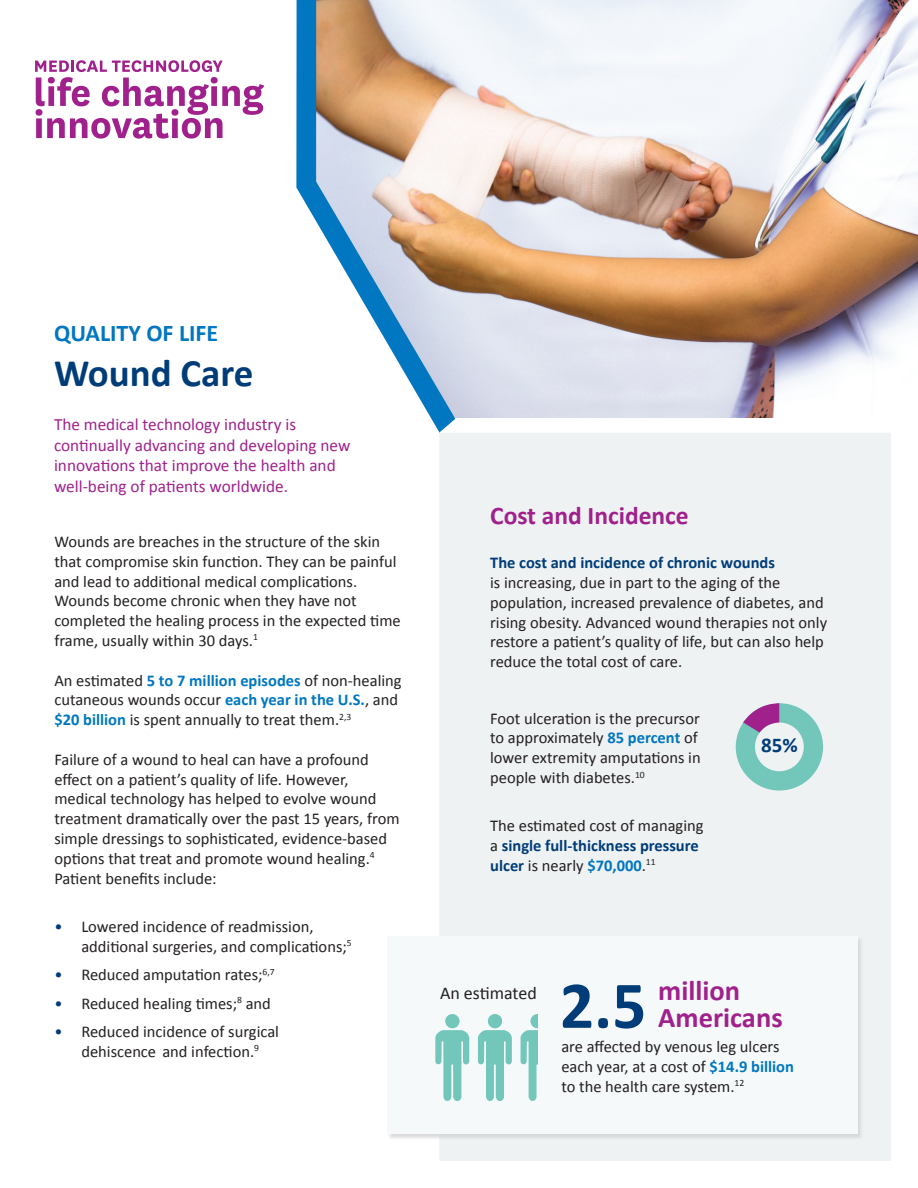
<style>
.page{position:relative;width:918px;height:1188px;background:#fff}
.page>*{position:absolute;margin:0;border:0;box-sizing:border-box;transform-origin:0 0}
.t1{font:700 67.5px "Calibri";color:#003d78}
.t2{font:700 39px "Calibri";color:#003d78}
.t3{font:700 28.5px "Calibri";color:#a0218c}
.t4{font:700 25.5px "Calibri";color:#a0218c}
.t5{font:700 24px "Calibri";color:#0077c0}
.t6{font:700 21px "Calibri";color:#003d78}
.t7{font:18px "Calibri";color:#231f20}
.t8{font:17.25px/20.7px "Calibri";color:#a0218c}
.t9{font:16.5px/19.8px "Calibri";color:#231f20}
.t10{font:700 16.5px "Calibri";color:#003d78}
.s1{font-weight:700;color:#0077c0}
.s2{color:#003d78}
.s3{font-weight:700;color:#003d78}
</style>
<div class="page">
<img style="left:296px;top:0;width:622px;height:432px">
<div style="left:439px;top:433px;width:452px;height:728px;background:#eff2f3"></div>
<svg style="left:439px;top:418px;width:479px;height:15px"></svg>
<svg style="left:736px;top:703px;width:87px;height:87px"></svg>
<div style="left:387px;top:936px;width:476px;height:204px;background:#cfd0d2;opacity:.75"></div>
<div style="left:387px;top:936px;width:470px;height:198px;background:#f5f9fa"></div>
<div style="left:445px;top:1014px;width:15px;height:14px;background:#73c7ba;border-radius:50%"></div>
<svg style="left:435px;top:1030px;width:34px;height:71px"></svg>
<div style="left:488px;top:1014px;width:14px;height:14px;background:#73c7ba;border-radius:50%"></div>
<svg style="left:478px;top:1030px;width:34px;height:71px"></svg>
<svg style="left:520px;top:1014px;width:17px;height:87px"></svg>
<svg style="left:35px;top:60px;width:229px;height:79px"></svg>
<h3 class="t5" style="left:54px;top:318px;width:166px">QUALITY OF LIFE</h3>
<h2 class="t2" style="left:54px;top:348px;width:201px">Wound Care</h2>
<p class="t8" style="left:54px;top:414px;width:298px">The medical technology industry is continually advancing and developing new innovations that improve the health and well-being of patients worldwide.</p>
<p class="t9" style="left:54px;top:532px;width:348px">Wounds are breaches in the structure of the skin that compromise skin function. They can be painful and lead to additional medical complications.<br>Wounds become chronic when they have not completed the healing process in the expected time frame, usually within 30 days.<sup>1</sup></p>
<p class="t9" style="left:54px;top:670px;width:349px">An estimated <span class="s1">5 to 7 million episodes</span> of non-healing cutaneous wounds occur <span class="s1">each year in the U.S.</span>, and <span class="s1">$20 billion</span> is spent annually to treat them.<sup>2,3</sup></p>
<p class="t9" style="left:54px;top:749px;width:347px">Failure of a wound to heal can have a profound effect on a patient’s quality of life. However, medical technology has helped to evolve wound treatment dramatically over the past 15 years, from simple dressings to sophisticated, evidence-based options that treat and promote wound healing.<sup>4<br></sup>Patient benefits include:</p>
<p class="t9" style="left:81px;top:917px;width:272px;text-indent:-27px"><span class="s2">•</span> Lowered incidence of readmission, additional surgeries, and complications;<sup>5</sup></p>
<p class="t9" style="left:54px;top:965px;width:222px"><span class="s2">•</span> Reduced amputation rates;<sup>6,7</sup></p>
<p class="t9" style="left:54px;top:993px;width:218px"><span class="s2">•</span> Reduced healing times;<sup>8</sup> and</p>
<p class="t9" style="left:54px;top:1022px;width:226px;text-align:center"><span class="s2">•</span> Reduced incidence of surgical dehiscence and infection.<sup>9</sup></p>
<h3 class="t4" style="left:490px;top:499px;width:200px">Cost and Incidence</h3>
<p class="t10" style="left:490px;top:552px;width:286px">The cost and incidence of chronic wounds</p>
<p class="t9" style="left:490px;top:573px;width:339px">is increasing, due in part to the aging of the population, increased prevalence of diabetes, and rising obesity. Advanced wound therapies not only restore a patient’s quality of life, but can also help reduce the total cost of care.</p>
<p class="t9" style="left:490px;top:708px;width:212px">Foot ulceration is the precursor to approximately <span class="s1">85 percent</span> of lower extremity amputations in people with diabetes.<sup>10</sup></p>
<p class="t9" style="left:490px;top:816px;width:215px">The estimated cost of managing a <span class="s3">single full-thickness pressure ulcer</span> is nearly <span class="s1">$70,000</span>.<sup>11</sup></p>
<p class="t6" style="left:761px;top:732px;width:38px">85%</p>
<p class="t7" style="left:440px;top:982px;width:98px">An estimated</p>
<h3 class="t3" style="left:658px;top:972px;width:83px">million</h3>
<h1 class="t1" style="left:560px;top:962px;width:88px">2.5</h1>
<h3 class="t3" style="left:658px;top:999px;width:126px">Americans</h3>
<p class="t9" style="left:561px;top:1037px;width:234px">are affected by venous leg ulcers each year, at a cost of <span class="s1">$14.9 billion </span>to the health care system.<sup>12</sup></p>
</div>
